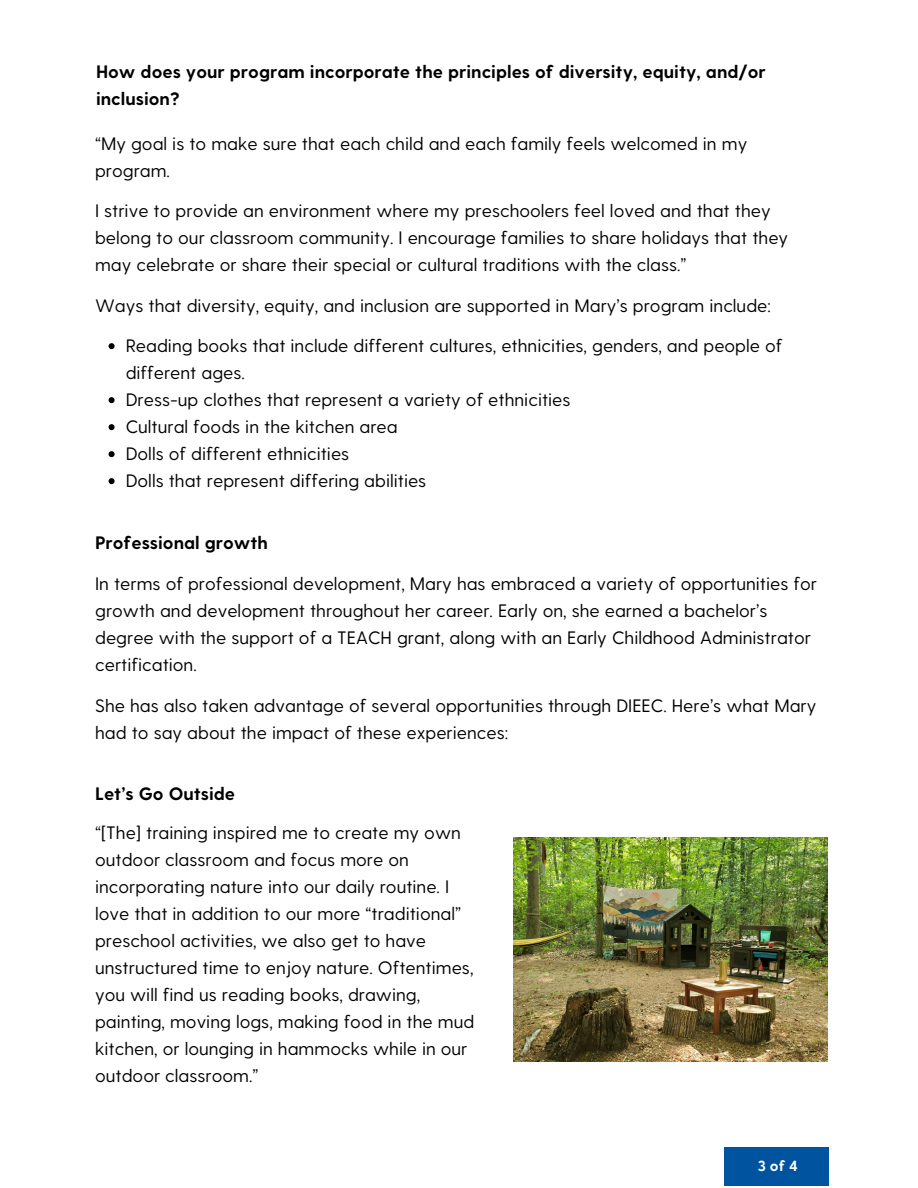
<style>
.page{position:relative;width:918px;height:1188px;background:#fff}
.page>*{position:absolute;margin:0;border:0;box-sizing:border-box;transform-origin:0 0}
.t1{font:18px/27px "Greycliff CF";color:#000}
.t2{font:700 18px/27px "Greycliff CF";color:#000}
.t3{font:700 14.7px "Greycliff CF";color:#fff}
</style>
<div class="page">
<img style="left:514px;top:838px;width:314px;height:224px">
<svg style="left:109px;top:343px;width:6px;height:6px"></svg>
<svg style="left:109px;top:397px;width:6px;height:6px"></svg>
<svg style="left:109px;top:424px;width:6px;height:6px"></svg>
<svg style="left:109px;top:451px;width:6px;height:6px"></svg>
<svg style="left:109px;top:478px;width:6px;height:6px"></svg>
<div style="left:724px;top:1148px;width:104px;height:38px;background:#00539f"></div>
<h2 class="t2" style="left:96px;top:57px;width:671px">How does your program incorporate the principles of diversity, equity, and/or inclusion?</h2>
<h2 class="t1" style="left:95px;top:129px;width:654px">“My goal is to make sure that each child and each family feels welcomed in my program.</h2>
<h2 class="t1" style="left:95px;top:196px;width:695px">I strive to provide an environment where my preschoolers feel loved and that they belong to our classroom community. I encourage families to share holidays that they may celebrate or share their special or cultural traditions with the class.”</h2>
<p class="t1" style="left:95px;top:291px;width:677px">Ways that diversity, equity, and inclusion are supported in Mary’s program include:</p>
<p class="t1" style="left:126px;top:331px;width:658px">Reading books that include different cultures, ethnicities, genders, and people of different ages.</p>
<p class="t1" style="left:126px;top:385px;width:446px">Dress-up clothes that represent a variety of ethnicities</p>
<p class="t1" style="left:126px;top:412px;width:274px">Cultural foods in the kitchen area</p>
<p class="t1" style="left:126px;top:439px;width:225px">Dolls of different ethnicities</p>
<h1 class="t1" style="left:126px;top:466px;width:302px">Dolls that represent differing abilities</h1>
<h2 class="t2" style="left:95px;top:528px;width:175px">Professional growth</h2>
<h2 class="t1" style="left:95px;top:569px;width:723px">In terms of professional development, Mary has embraced a variety of opportunities for growth and development throughout her career. Early on, she earned a bachelor’s degree with the support of a TEACH grant, along with an Early Childhood Administrator certification.</h2>
<h1 class="t1" style="left:95px;top:691px;width:723px">She has also taken advantage of several opportunities through DIEEC. Here’s what Mary had to say about the impact of these experiences:</h1>
<h2 class="t2" style="left:95px;top:779px;width:142px">Let’s Go Outside</h2>
<p class="t1" style="left:95px;top:818px;width:381px">“[The] training inspired me to create my own outdoor classroom and focus more on incorporating nature into our daily routine. I love that in addition to our more “traditional” preschool activities, we also get to have unstructured time to enjoy nature. Oftentimes, you will find us reading books, drawing, painting, moving logs, making food in the mud kitchen, or lounging in hammocks while in our outdoor classroom.”</p>
<p class="t3" style="left:758px;top:1156px;width:42px">3of4</p>
</div>
